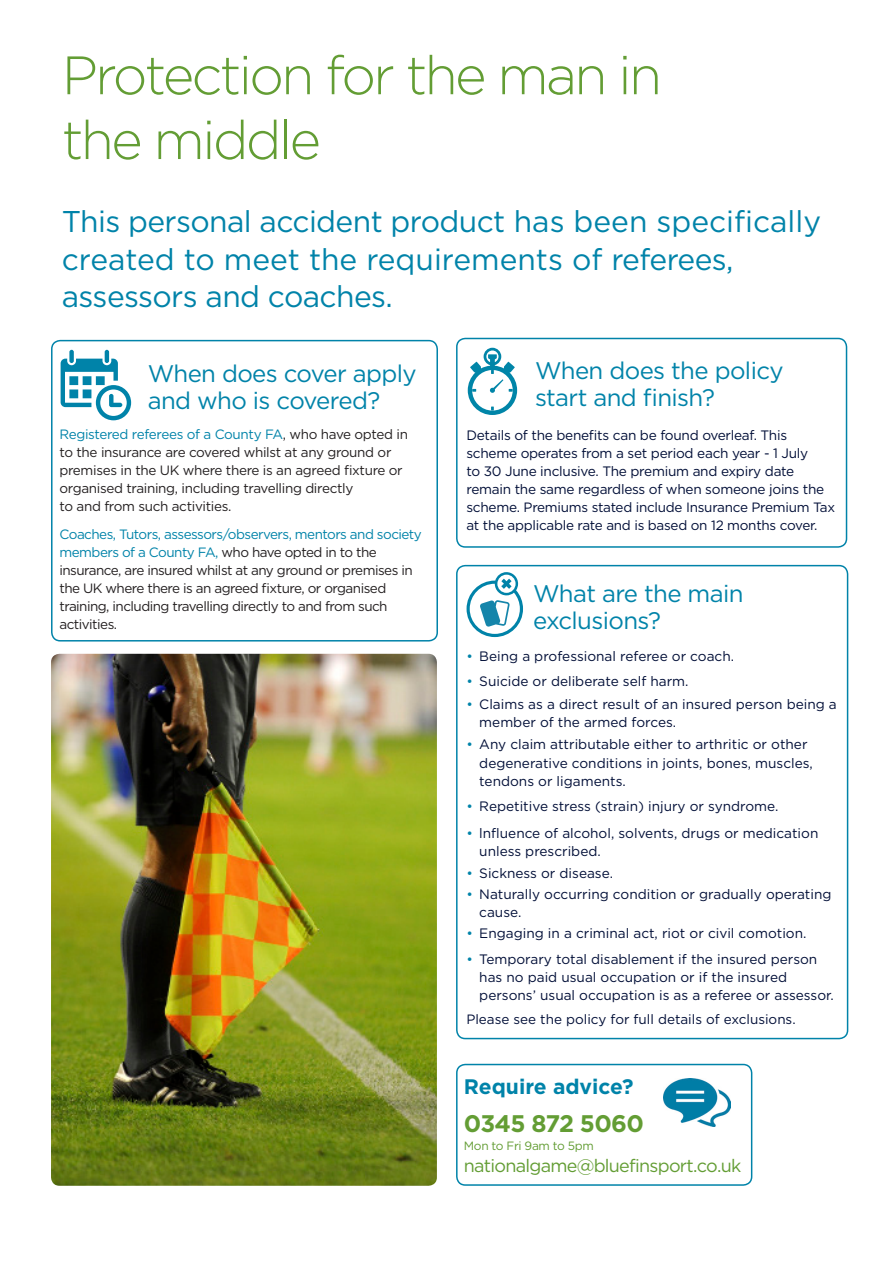
<style>
.page{position:relative;width:893px;height:1263px;background:#fff}
.page>*{position:absolute;margin:0;border:0;box-sizing:border-box;transform-origin:0 0}
._01_Top_Heading{font:300 54px "Gotham";letter-spacing:-.05em;color:#639d34}
.t1{font:30px/37.5px "Gotham";letter-spacing:-.02em;color:#0083a9}
._03_sub-heading{font:24px/27.3px "Gotham";letter-spacing:-.025em;color:#0083a9}
.t2{font:700 24px "Gotham";letter-spacing:-.03em;color:#639d34}
.t3{font:700 21px "Gotham";color:#0083a9}
.t4{font:18px "Gotham";letter-spacing:-.04em;color:#639d34}
.t5{font:13.65px/18.1px "Gotham";color:#000e37}
.t6{font:13.65px/18.1px "Gotham";letter-spacing:-.02em;color:#000e37}
._03_sub-heading-2{font:13.5px/18px "Gotham";letter-spacing:-.04em;color:#231f20}
.t7{font:13.5px/18.1px "Gotham";letter-spacing:-.02em;color:#000e37}
.t8{font:13.5px "Gotham";color:#000e37}
.t9{font:12px "Gotham";letter-spacing:-.03em;color:#639d34}
.s1{color:#0083a9}
.s2{font-size:13.65px}
</style>
<div class="page">
<img style="left:51px;top:654px;width:386px;height:532px">
<svg style="left:61px;top:350px;width:70px;height:70px"></svg>
<svg style="left:467px;top:572px;width:56px;height:65px"></svg>
<svg style="left:468px;top:348px;width:49px;height:67px"></svg>
<div style="left:51px;top:340px;width:387px;height:301px;border:2px solid #0083a9;border-radius:9px"></div>
<div style="left:456px;top:338px;width:391px;height:210px;border:2px solid #0083a9;border-radius:9px"></div>
<div style="left:456px;top:565px;width:392px;height:474px;border:2px solid #0083a9;border-radius:9px"></div>
<div style="left:456px;top:1064px;width:296px;height:122px;border:2px solid #0083a9;border-radius:9px"></div>
<img style="left:664px;top:1079px;width:67px;height:47px">
<p class="_01_Top_Heading" style="left:62px;top:41px;width:602px">Protection for the man in</p>
<p class="_01_Top_Heading" style="left:62px;top:106px;width:261px">the middle</p>
<p class="t1" style="left:62px;top:202px;width:761px">This personal accident product has been specifically created to meet the requirements of referees, assessors and coaches.</p>
<p class="_03_sub-heading" style="left:148px;top:359px;width:270px">When does cover apply and who is covered?</p>
<p class="_03_sub-heading-2" style="left:60px;top:425px;width:350px"><span class="s1">Registered referees of a County FA</span>, who have opted in to the insurance are covered whilst at any ground or premises in the UK where there is an agreed fixture or organised training, including travelling directly<br>to and from such activities.</p>
<p class="_03_sub-heading-2" style="left:60px;top:525px;width:364px"><span class="s1">Coaches, Tutors, assessors/observers, mentors and society members of a County FA,</span> who have opted in to the insurance, are insured whilst at any ground or premises in the UK where there is an agreed fixture, or organised training, including travelling directly to and from such activities.</p>
<p class="_03_sub-heading" style="left:535px;top:356px;width:250px">When does the policy start and finish?</p>
<p class="t6" style="left:466px;top:425px;width:343px">Details of the benefits can be found overleaf. This scheme operates from a set period each year - 1 July to 30 June inclusive. The premium and expiry date</p>
<p class="t6" style="left:466px;top:480px;width:359px">remain the same regardless of when someone joins the</p>
<p class="t7" style="left:466px;top:498px;width:370px"><span class="s2">scheme.</span> Premiums stated include Insurance Premium Tax at the applicable rate and is based on 12 months cover.</p>
<p class="_03_sub-heading" style="left:533px;top:579px;width:212px">What are the main exclusions?</p>
<p class="t5" style="left:466px;top:646px;width:269px"><span class="s1">•</span> Being a professional referee or coach.</p>
<p class="t5" style="left:466px;top:672px;width:224px"><span class="s1">•</span> Suicide or deliberate self harm.</p>
<p class="t5" style="left:479px;top:694px;width:359px;text-indent:-13px"><span class="s1">•</span> Claims as a direct result of an insured person being a member of the armed forces.</p>
<p class="t5" style="left:479px;top:735px;width:335px;text-indent:-13px"><span class="s1">•</span> Any claim attributable either to arthritic or other degenerative conditions in joints, bones, muscles, tendons or ligaments.</p>
<p class="t5" style="left:466px;top:797px;width:314px"><span class="s1">•</span> Repetitive stress (strain) injury or syndrome.</p>
<p class="t5" style="left:479px;top:824px;width:341px;text-indent:-13px"><span class="s1">•</span> lnfluence of alcohol, solvents, drugs or medication unless prescribed.</p>
<p class="t5" style="left:466px;top:863px;width:148px"><span class="s1">•</span> Sickness or disease.</p>
<p class="t5" style="left:479px;top:885px;width:354px;text-indent:-13px"><span class="s1">•</span> Naturally occurring condition or gradually operating cause.</p>
<p class="t5" style="left:466px;top:924px;width:342px"><span class="s1">•</span> Engaging in a criminal act, riot or civil comotion.</p>
<p class="t5" style="left:479px;top:950px;width:356px;text-indent:-13px"><span class="s1">•</span> Temporary total disablement if the insured person has no paid usual occupation or if the insured persons’ usual occupation is as a referee or assessor.</p>
<p class="t8" style="left:466px;top:1011px;width:331px">Please see the policy for full details of exclusions.</p>
<p class="t3" style="left:464px;top:1072px;width:171px">Require advice?</p>
<p class="t2" style="left:464px;top:1108px;width:181px">0345 872 5060</p>
<p class="t9" style="left:464px;top:1138px;width:131px">Mon to Fri 9am to 5pm</p>
<p class="t4" style="left:464px;top:1154px;width:279px">nationalgame@bluefinsport.co.uk</p>
</div>
